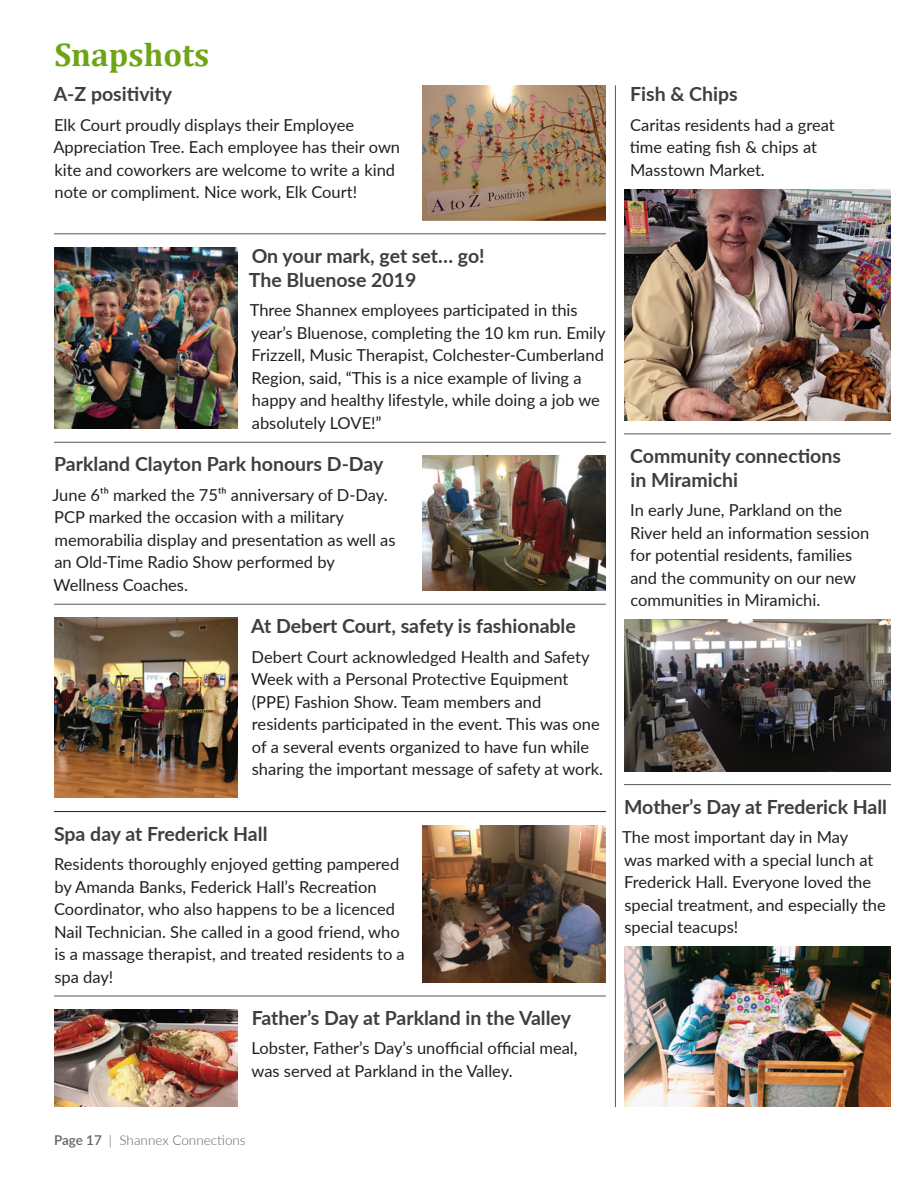
<style>
.page{position:relative;width:918px;height:1188px;background:#fff}
.page>*{position:absolute;margin:0;border:0;box-sizing:border-box;transform-origin:0 0}
.t1{font:700 33px "Cambria";color:#6ea516}
.Snapshot_Header{font:700 19.5px/24px "Lato";color:#3e3e3f}
.Body{font:16.5px/22.5px "Lato";color:#231f20}
.t2{font:300 13.5px "Lato";color:#636366}
.s1{font-weight:600}
</style>
<div class="page">
<hr style="left:54px;top:233px;width:184px;height:1px;background:#57585a">
<hr style="left:238px;top:233px;width:184px;height:1px;background:#57585a">
<hr style="left:422px;top:233px;width:184px;height:1px;background:#57585a">
<hr style="left:54px;top:442px;width:184px;height:1px;background:#57585a">
<hr style="left:238px;top:442px;width:184px;height:1px;background:#57585a">
<hr style="left:422px;top:442px;width:184px;height:1px;background:#57585a">
<hr style="left:54px;top:604px;width:184px;height:1px;background:#57585a">
<hr style="left:238px;top:604px;width:184px;height:1px;background:#57585a">
<hr style="left:422px;top:604px;width:184px;height:1px;background:#57585a">
<hr style="left:54px;top:811px;width:184px;height:1px;background:#231f20">
<hr style="left:238px;top:811px;width:184px;height:1px;background:#231f20">
<hr style="left:422px;top:811px;width:184px;height:1px;background:#231f20">
<hr style="left:54px;top:996px;width:184px;height:1px;background:#57585a">
<hr style="left:238px;top:996px;width:184px;height:1px;background:#57585a">
<hr style="left:422px;top:996px;width:184px;height:1px;background:#57585a">
<img style="left:422px;top:86px;width:184px;height:134px">
<img style="left:54px;top:247px;width:184px;height:182px">
<img style="left:422px;top:456px;width:184px;height:135px">
<img style="left:54px;top:618px;width:184px;height:180px">
<img style="left:422px;top:825px;width:184px;height:158px">
<img style="left:54px;top:1010px;width:184px;height:97px">
<hr style="left:624px;top:784px;width:267px;height:1px;background:#57585a">
<hr style="left:624px;top:433px;width:267px;height:1px;background:#57585a">
<img style="left:624px;top:189px;width:267px;height:231px">
<img style="left:624px;top:620px;width:267px;height:151px">
<img style="left:624px;top:947px;width:267px;height:160px">
<hr style="left:615px;top:85px;width:1px;height:1022px;background:#57585a">
<p class="t1" style="left:54px;top:35px;width:157px">Snapshots</p>
<p class="Snapshot_Header" style="left:54px;top:81px;width:120px">A-Z positivity</p>
<p class="Body" style="left:53px;top:113px;width:348px">Elk Court proudly displays their Employee Appreciation Tree. Each employee has their own kite and coworkers are welcome to write a kind note or compliment. Nice work, Elk Court!</p>
<p class="Snapshot_Header" style="left:630px;top:81px;width:109px">Fish &amp; Chips</p>
<p class="Body" style="left:630px;top:113px;width:207px">Caritas residents had a great time eating fish &amp; chips at<br>Masstown Market.</p>
<p class="Snapshot_Header" style="left:249px;top:243px;width:237px">On your mark, get set… go!<br>The Bluenose 2019</p>
<p class="Body" style="left:250px;top:298px;width:357px">Three Shannex employees participated in this year’s Bluenose, completing the 10 km run. Emily Frizzell, Music Therapist, Colchester-Cumberland Region, said, “This is a nice example of living a happy and healthy lifestyle, while doing a job we absolutely LOVE!”</p>
<p class="Snapshot_Header" style="left:54px;top:452px;width:331px">Parkland Clayton Park honours D-Day</p>
<p class="Body" style="left:53px;top:483px;width:345px">June 6th marked the 75th anniversary of D-Day.<br>PCP marked the occasion with a military memorabilia display and presentation as well as an Old-Time Radio Show performed by Wellness Coaches.</p>
<p class="Snapshot_Header" style="left:251px;top:613px;width:326px">At Debert Court, safety is fashionable</p>
<p class="Body" style="left:251px;top:645px;width:353px">Debert Court acknowledged Health and Safety Week with a Personal Protective Equipment (PPE) Fashion Show. Team members and residents participated in the event. This was one of a several events organized to have fun while sharing the important message of safety at work.</p>
<p class="Snapshot_Header" style="left:54px;top:821px;width:215px">Spa day at Frederick Hall</p>
<p class="Body" style="left:54px;top:852px;width:352px">Residents thoroughly enjoyed getting pampered by Amanda Banks, Federick Hall’s Recreation Coordinator, who also happens to be a licenced Nail Technician. She called in a good friend, who is a massage therapist, and treated residents to a spa day!</p>
<p class="Snapshot_Header" style="left:252px;top:1005px;width:321px">Father’s Day at Parkland in the Valley</p>
<p class="Body" style="left:252px;top:1037px;width:328px">Lobster, Father’s Day’s unofficial official meal, was served at Parkland in the Valley.</p>
<p class="Snapshot_Header" style="left:630px;top:443px;width:212px">Community connections in Miramichi</p>
<p class="Body" style="left:630px;top:498px;width:241px">In early June, Parkland on the<br>River held an information session for potential residents, families and the community on our new communities in Miramichi.</p>
<p class="Snapshot_Header" style="left:624px;top:794px;width:264px">Mother’s Day at Frederick Hall</p>
<p class="Body" style="left:622px;top:825px;width:265px">The most important day in May<br>was marked with a special lunch at<br>Frederick Hall. Everyone loved the special treatment, and especially the special teacups!</p>
<p class="t2" style="left:54px;top:1131px;width:193px"><span class="s1">Page 17</span> | Shannex Connections</p>
</div>
